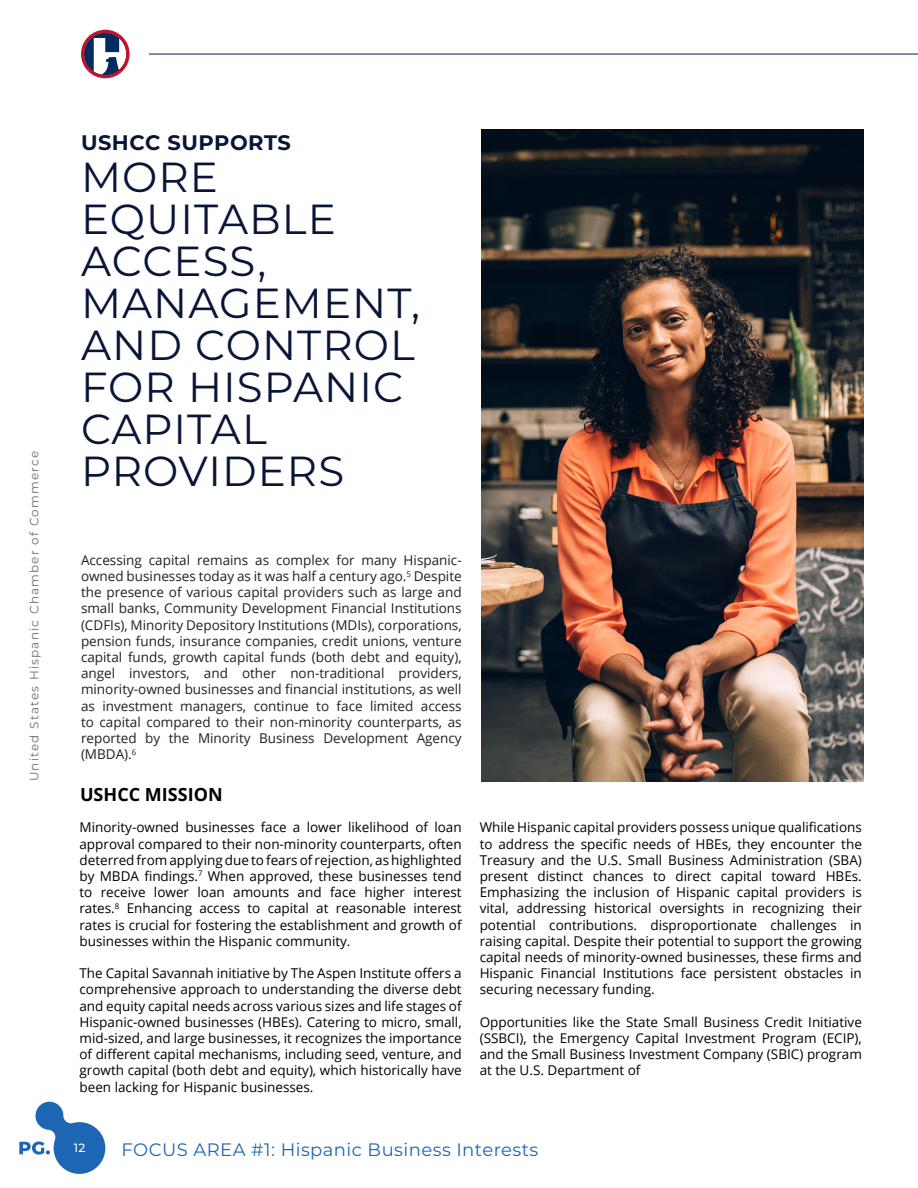
<style>
.page{position:relative;width:918px;height:1188px;background:#fff}
.page>*{position:absolute;margin:0;border:0;box-sizing:border-box;transform-origin:0 0}
.t1{font:42px/42px "Montserrat";letter-spacing:.025em;color:#081539}
.t2{font:700 21px "Montserrat";letter-spacing:.025em;color:#081539}
.t3{font:18px "Montserrat";letter-spacing:.025em;color:#1e67b3}
.t4{font:700 18px "Open Sans";color:#000}
.t5{font:13.5px/16.2px "Open Sans";color:#000;text-align:justify}
.t6{font:13.5px/16.2px "Open Sans";color:#231f20;text-align:justify}
.t7{font:12px "Montserrat";letter-spacing:.1em;color:#6c6d70}
.t8{font:500 12px "Montserrat";color:#fff}
</style>
<div class="page">
<svg style="left:19px;top:1102px;width:86px;height:72px"></svg>
<svg style="left:81px;top:30px;width:49px;height:48px"></svg>
<hr style="left:149px;top:53px;width:769px;height:2px;background:#1c3160">
<img style="left:482px;top:130px;width:382px;height:651px">
<p class="t7" style="left:26px;top:781px;width:332px;rotate:-90deg">United States Hispanic Chamber of Commerce</p>
<p class="t2" style="left:81px;top:127px;width:211px">USHCC SUPPORTS</p>
<p class="t1" style="left:81px;top:155px;width:341px">MORE<br>EQUITABLE<br>ACCESS,<br>MANAGEMENT,<br>AND CONTROL<br>FOR HISPANIC<br>CAPITAL<br>PROVIDERS</p>
<p class="t6" style="left:81px;top:552px;width:382px">Accessing capital remains as complex for many Hispanic&shy;owned businesses today as it was half a century ago.<sup>5</sup> Despite the presence of various capital providers such as large and small banks, Community Development Financial Institutions (CDFIs), Minority Depository Institutions (MDIs), corporations, pension funds, insurance companies, credit unions, venture capital funds, growth capital funds (both debt and equity), angel investors, and other non-traditional providers, minority-owned businesses and financial institutions, as well as investment managers, continue to face limited access to capital compared to their non-minority counterparts, as reported by the Minority Business Development Agency (MBDA).<sup>6</sup></p>
<p class="t4" style="left:80px;top:782px;width:144px">USHCC MISSION</p>
<p class="t5" style="left:79px;top:819px;width:384px">Minority-owned businesses face a lower likelihood of loan approval compared to their non-minority counterparts, often deterred from applying due to fears of rejection, as highlighted by MBDA findings.<sup>7</sup> When approved, these businesses tend to receive lower loan amounts and face higher interest rates.<sup>8</sup> Enhancing access to capital at reasonable interest rates is crucial for fostering the establishment and growth of businesses within the Hispanic community.</p>
<p class="t5" style="left:79px;top:965px;width:384px">The Capital Savannah initiative by The Aspen Institute offers a comprehensive approach to understanding the diverse debt and equity capital needs across various sizes and life stages of Hispanic-owned businesses (HBEs). Catering to micro, small, mid-sized, and large businesses, it recognizes the importance of different capital mechanisms, including seed, venture, and growth capital (both debt and equity), which historically have been lacking for Hispanic businesses.</p>
<p class="t5" style="left:480px;top:819px;width:384px">While Hispanic capital providers possess unique qualifications to address the specific needs of HBEs, they encounter the Treasury and the U.S. Small Business Administration (SBA) present distinct chances to direct capital toward HBEs.<br>Emphasizing the inclusion of Hispanic capital providers is vital, addressing historical oversights in recognizing their potential contributions. disproportionate challenges in raising capital. Despite their potential to support the growing capital needs of minority-owned businesses, these firms and Hispanic Financial Institutions face persistent obstacles in securing necessary funding.</p>
<p class="t5" style="left:480px;top:1013px;width:384px">Opportunities like the State Small Business Credit Initiative (SSBCI), the Emergency Capital Investment Program (ECIP), and the Small Business Investment Company (SBIC) program at the U.S. Department of</p>
<p class="t8" style="left:74px;top:1139px;width:13px">12</p>
<h3 class="t3" style="left:122px;top:1137px;width:418px">FOCUS AREA #1: Hispanic Business Interests</h3>
</div>
